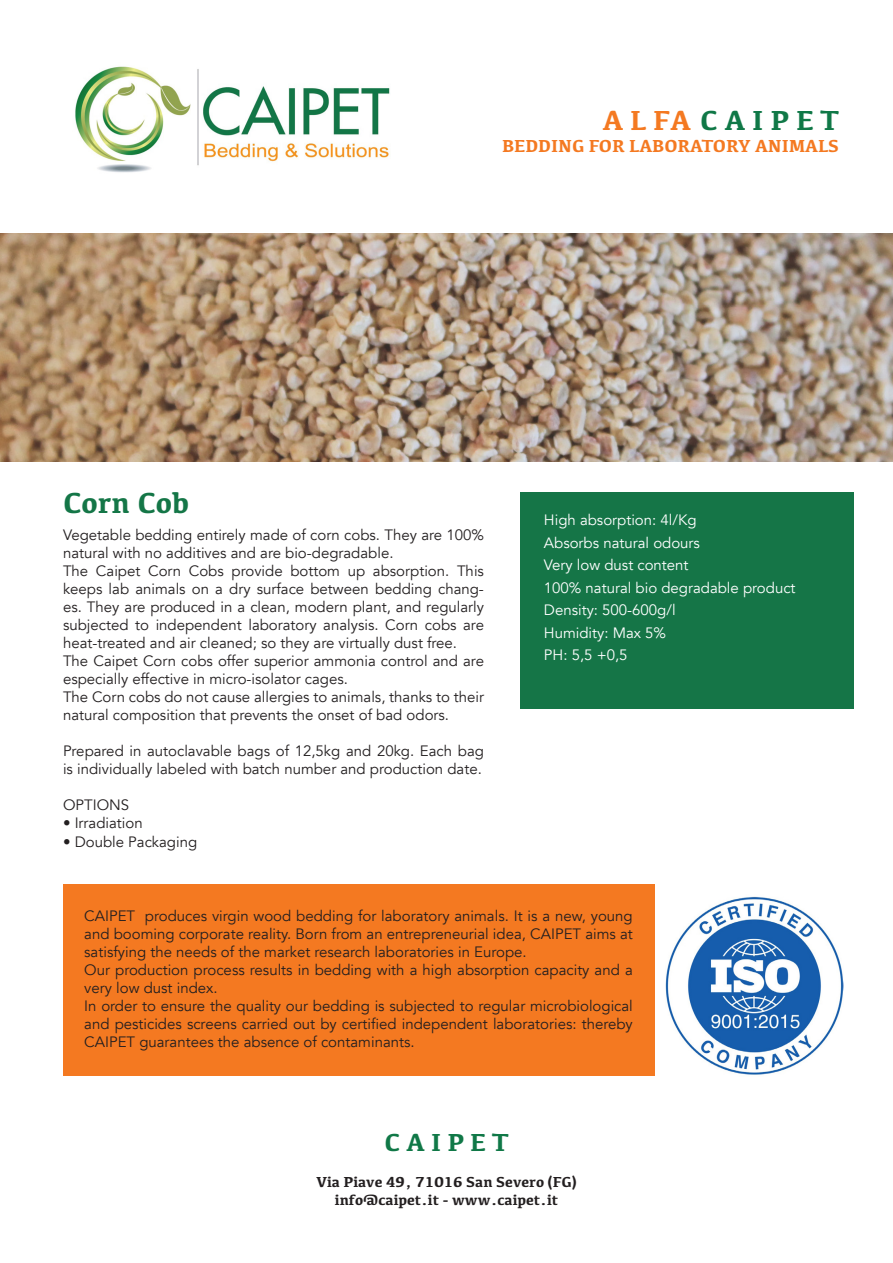
<style>
.page{position:relative;width:893px;height:1263px;background:#fff}
.page>*{position:absolute;margin:0;border:0;box-sizing:border-box;transform-origin:0 0}
.t1{font:700 30px "Kefa";color:#147647}
.t2{font:700 28.5px "Kefa";color:#107847}
.t3{font:700 25.5px "Kefa";color:#107847}
.t4{font:700 18px "Kefa";color:#f47921}
.t5{font:15px/18px "Avenir";color:#231f20}
.t6{font:15px "Avenir";color:#fff}
.t7{font:700 15px "Kefa";color:#231f20}
.s1{color:#f47921}
</style>
<div class="page">
<div style="left:520px;top:492px;width:333px;height:217px;background:#157547"></div>
<img style="left:30px;top:66px;width:404px;height:168px">
<img style="left:666px;top:896px;width:177px;height:179px">
<div style="left:63px;top:884px;width:591px;height:192px;background:#f47921"></div>
<img style="left:0;top:234px;width:893px;height:227px">
<p class="t2" style="left:603px;top:102px;width:238px"><span class="s1">A L FA</span> C A I P E T</p>
<p class="t4" style="left:502px;top:134px;width:338px">BEDDING FOR LABORATORY ANIMALS</p>
<p class="t1" style="left:63px;top:483px;width:128px">Corn Cob</p>
<p class="t5" style="left:63px;top:527px;width:422px">Vegetable bedding entirely made of corn cobs. They are 100% natural with no additives and are bio-degradable.</p>
<p class="t5" style="left:63px;top:563px;width:423px;text-align:justify">The Caipet Corn Cobs provide bottom up absorption. This keeps lab animals on a dry surface between bedding chang&shy;es. They are produced in a clean, modern plant, and regularly subjected to independent laboratory analysis. Corn cobs are heat-treated and air cleaned; so they are virtually dust free.</p>
<p class="t5" style="left:63px;top:653px;width:422px">The Caipet Corn cobs offer superior ammonia control and are especially effective in micro-isolator cages.</p>
<p class="t5" style="left:63px;top:689px;width:422px">The Corn cobs do not cause allergies to animals, thanks to their natural composition that prevents the onset of bad odors.</p>
<p class="t5" style="left:63px;top:743px;width:422px">Prepared in autoclavable bags of 12,5kg and 20kg. Each bag is individually labeled with batch number and production date.</p>
<p class="t5" style="left:63px;top:797px;width:68px">OPTIONS</p>
<p class="t5" style="left:63px;top:815px;width:81px">• Irradiation</p>
<p class="t5" style="left:63px;top:833px;width:136px">• Double Packaging</p>
<p class="t6" style="left:544px;top:511px;width:154px">High absorption: 4l/Kg</p>
<p class="t6" style="left:544px;top:534px;width:158px">Absorbs natural odours</p>
<p class="t6" style="left:544px;top:556px;width:146px">Very low dust content</p>
<p class="t6" style="left:544px;top:579px;width:253px">100% natural bio degradable product</p>
<p class="t6" style="left:544px;top:601px;width:133px">Density: 500-600g/l</p>
<p class="t6" style="left:544px;top:624px;width:124px">Humidity: Max 5%</p>
<p class="t6" style="left:544px;top:646px;width:85px">PH: 5,5 +0,5</p>
<p class="t5" style="left:84px;top:907px;width:550px;text-align:justify">CAIPET produces virgin wood bedding for laboratory animals. It is a new, young and booming corporate reality. Born from an entrepreneurial idea, CAIPET aims at satisfying the needs of the market research laboratories in Europe.</p>
<p class="t5" style="left:84px;top:961px;width:550px">Our production process results in bedding with a high absorption capacity and a very low dust index.</p>
<p class="t5" style="left:84px;top:997px;width:550px;text-align:justify">In order to ensure the quality our bedding is subjected to regular microbiological and pesticides screens carried out by certified independent laboratories: thereby CAIPET guarantees the absence of contaminants.</p>
<p class="t3" style="left:384px;top:1125px;width:126px">C A I P E T</p>
<p class="t7" style="left:316px;top:1172px;width:261px">Via Piave 49, 71016 San Severo (FG)</p>
<p class="t7" style="left:335px;top:1190px;width:225px">info@caipet.it - www.caipet.it</p>
</div>
